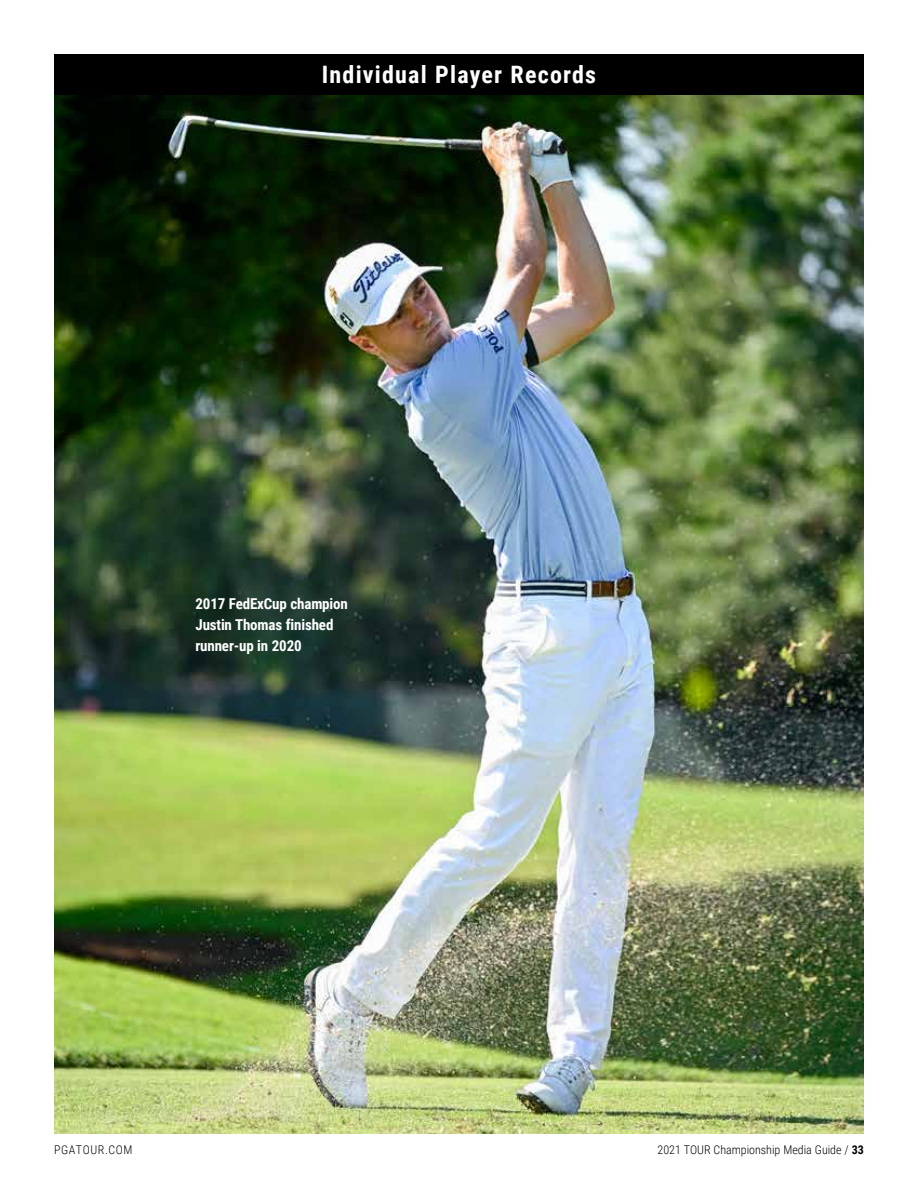
<style>
.page{position:relative;width:918px;height:1188px;background:#fff}
.page>*{position:absolute;margin:0;border:0;box-sizing:border-box;transform-origin:0 0}
.t1{font:700 24px "Roboto Condensed";letter-spacing:.05em;color:#fff}
.t2{font:700 15px/21px "Roboto Condensed";letter-spacing:-.01em;color:#fff}
.t3{font:300 12px "Roboto Condensed";color:#000}
.t4{font:300 12px "Roboto Condensed";letter-spacing:.05em;color:#000}
.s1{font-weight:700}
</style>
<div class="page">
<img style="left:54px;top:94px;width:810px;height:1040px">
<div style="left:54px;top:54px;width:810px;height:40px;background:#000"></div>
<h1 class="t1" style="left:322px;top:57px;width:276px">Individual Player Records</h1>
<p class="t2" style="left:195px;top:593px;width:154px">2017 FedExCup champion<br>Justin Thomas finished runner-up in 2020</p>
<p class="t4" style="left:54px;top:1141px;width:80px">PGATOUR.COM</p>
<p class="t3" style="left:658px;top:1141px;width:208px">2021 TOUR Championship Media Guide / <span class="s1">33</span></p>
</div>
